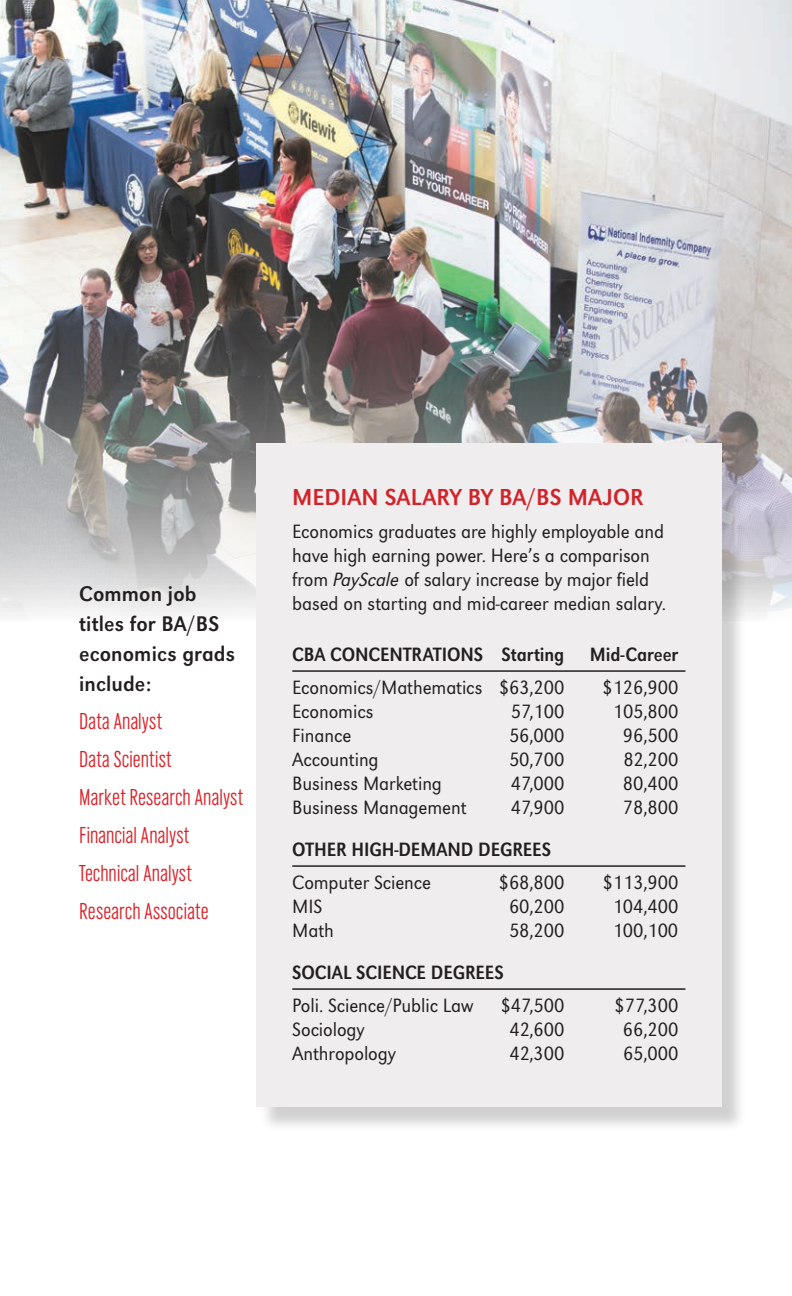
<style>
.page{position:relative;width:792px;height:1296px;background:#fff}
.page>*{position:absolute;margin:0;border:0;box-sizing:border-box;transform-origin:0 0}
.t1{font:300 24px/38px "URW Grotesk Con";letter-spacing:.01em;color:#dd1d24}
.t2{font:24px "URW Grotesk Nar";color:#d1232a}
.t3{font:22px/30px "URW Grotesk Nar";letter-spacing:.005em;color:#231f20}
.t4{font:300 20px/24px "URW Grotesk Nar";letter-spacing:-.005em;color:#231f20}
.t5{font:20px "URW Grotesk Ext Nar";letter-spacing:-.005em;color:#231f20}
.s1{font-style:italic}
</style>
<div class="page">
<img style="left:0;top:0;width:792px;height:616px">
<div style="left:259px;top:447px;width:488px;height:686px;background:#231f20;opacity:.21"></div>
<div style="left:256px;top:444px;width:465px;height:663px;background:#efedee"></div>
<hr style="left:292px;top:670px;width:393px;height:2px;background:#231f20">
<hr style="left:292px;top:865px;width:393px;height:2px;background:#231f20">
<hr style="left:292px;top:988px;width:393px;height:2px;background:#231f20">
<p class="t3" style="left:79px;top:579px;width:157px">Common job titles for BA/BS economics grads include:</p>
<p class="t1" style="left:79px;top:703px;width:165px">Data Analyst<br>Data Scientist<br>Market Research Analyst<br>Financial Analyst<br>Technical Analyst<br>Research Associate</p>
<p class="t2" style="left:292px;top:483px;width:353px">MEDIAN SALARY BY BA/BS MAJOR</p>
<p class="t4" style="left:292px;top:520px;width:375px">Economics graduates are highly employable and have high earning power. Here’s a comparison from <span class="s1">PayScale</span> of salary increase by major field based on starting and mid-career median salary.</p>
<p class="t5" style="left:292px;top:643px;width:274px">CBA CONCENTRATIONS Starting</p>
<p class="t5" style="left:590px;top:643px;width:90px">Mid-Career</p>
<p class="t4" style="left:292px;top:676px;width:274px">Economics/Mathematics $63,200</p>
<p class="t4" style="left:602px;top:676px;width:77px">$126,900</p>
<p class="t4" style="left:292px;top:700px;width:83px">Economics</p>
<p class="t4" style="left:511px;top:700px;width:55px">57,100</p>
<p class="t4" style="left:613px;top:700px;width:67px">105,800</p>
<p class="t4" style="left:292px;top:724px;width:61px">Finance</p>
<p class="t4" style="left:509px;top:724px;width:57px">56,000</p>
<p class="t4" style="left:623px;top:724px;width:57px">96,500</p>
<p class="t4" style="left:292px;top:748px;width:88px">Accounting</p>
<p class="t4" style="left:509px;top:748px;width:57px">50,700</p>
<p class="t4" style="left:623px;top:748px;width:56px">82,200</p>
<p class="t4" style="left:292px;top:772px;width:151px">Business Marketing</p>
<p class="t4" style="left:511px;top:772px;width:55px">47,000</p>
<p class="t4" style="left:623px;top:772px;width:57px">80,400</p>
<p class="t4" style="left:292px;top:796px;width:176px">Business Management</p>
<p class="t4" style="left:511px;top:796px;width:55px">47,900</p>
<p class="t4" style="left:623px;top:796px;width:57px">78,800</p>
<p class="t5" style="left:292px;top:838px;width:260px">OTHER HIGH-DEMAND DEGREES</p>
<p class="t4" style="left:292px;top:871px;width:140px">Computer Science</p>
<p class="t4" style="left:499px;top:871px;width:67px">$68,800</p>
<p class="t4" style="left:603px;top:871px;width:77px">$113,900</p>
<p class="t4" style="left:292px;top:895px;width:32px">MIS</p>
<p class="t4" style="left:509px;top:895px;width:57px">60,200</p>
<p class="t4" style="left:613px;top:895px;width:67px">104,400</p>
<p class="t4" style="left:292px;top:919px;width:43px">Math</p>
<p class="t4" style="left:509px;top:919px;width:57px">58,200</p>
<p class="t4" style="left:613px;top:919px;width:67px">100,100</p>
<p class="t5" style="left:292px;top:961px;width:213px">SOCIAL SCIENCE DEGREES</p>
<p class="t4" style="left:292px;top:994px;width:183px">Poli. Science/Public Law</p>
<p class="t4" style="left:501px;top:994px;width:65px">$47,500</p>
<p class="t4" style="left:615px;top:994px;width:65px">$77,300</p>
<p class="t4" style="left:292px;top:1018px;width:74px">Sociology</p>
<p class="t4" style="left:510px;top:1018px;width:56px">42,600</p>
<p class="t4" style="left:623px;top:1018px;width:57px">66,200</p>
<p class="t4" style="left:292px;top:1042px;width:105px">Anthropology</p>
<p class="t4" style="left:510px;top:1042px;width:56px">42,300</p>
<p class="t4" style="left:623px;top:1042px;width:57px">65,000</p>
</div>
